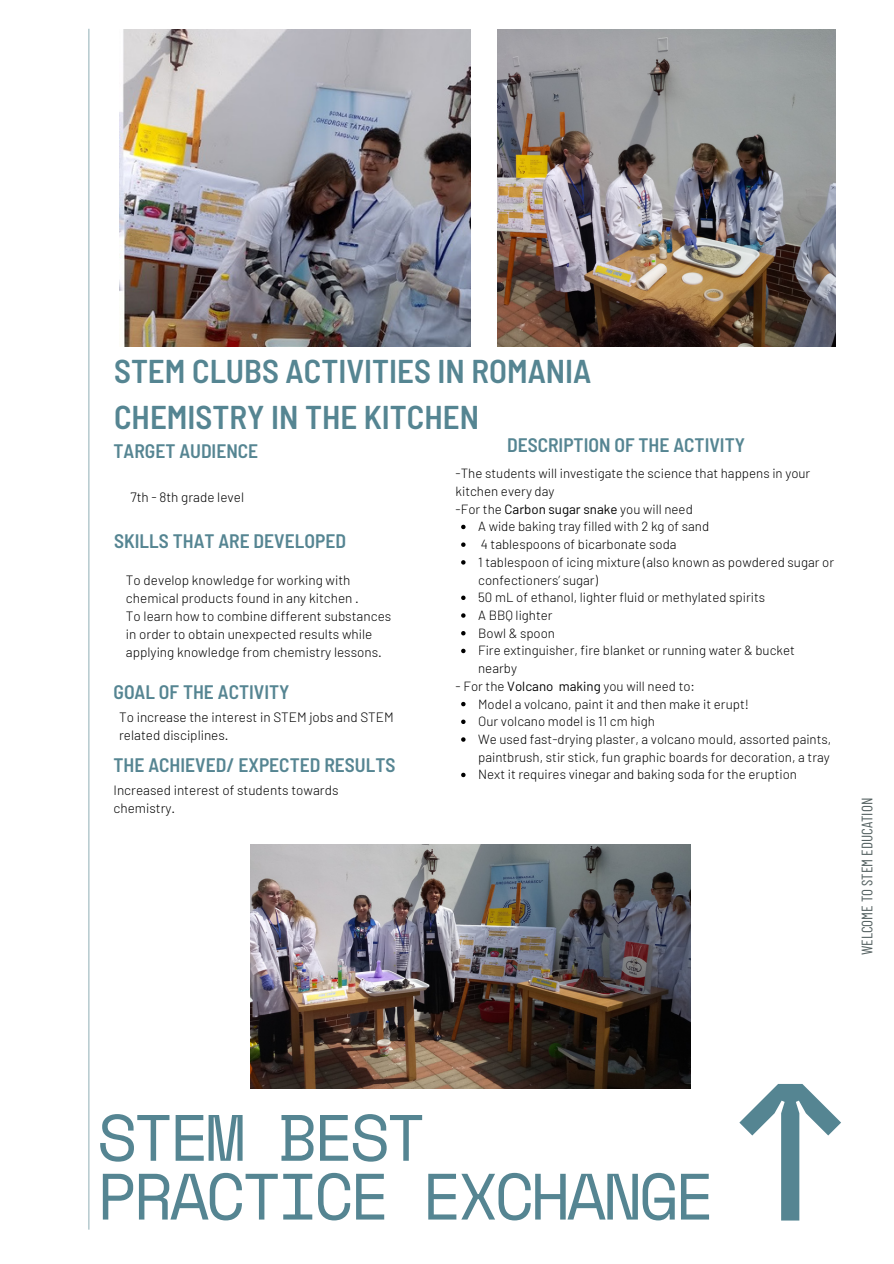
<style>
.page{position:relative;width:894px;height:1264px;background:#fff}
.page>*{position:absolute;margin:0;border:0;box-sizing:border-box;transform-origin:0 0}
.t1{font:252.9px "Space Mono";color:#558592}
.t2{font:65.4px/58.8px "Space Mono";letter-spacing:-.06em;color:#558592}
.t3{font:600 semi-condensed 32.85px/45.3px "Barlow";color:#558592}
.t4{font:600 semi-condensed 19.5px "Barlow";color:#558592}
.t5{font:15.15px "Barlow Condensed";color:#556262}
.t6{font:300 13.5px/18px "Barlow";color:#000}
.t7{font:300 13.35px/17.7px "Barlow";color:#000}
.s1{font-weight:400}
</style>
<div class="page">
<hr style="left:88px;top:29px;width:1px;height:1200px;background:#9db7be">
<img style="left:119px;top:29px;width:351px;height:318px">
<img style="left:497px;top:29px;width:338px;height:318px">
<img style="left:250px;top:844px;width:440px;height:244px">
<svg style="left:461px;top:524px;width:4px;height:5px"></svg>
<svg style="left:461px;top:542px;width:4px;height:5px"></svg>
<svg style="left:461px;top:560px;width:4px;height:4px"></svg>
<svg style="left:461px;top:595px;width:4px;height:5px"></svg>
<svg style="left:461px;top:613px;width:4px;height:4px"></svg>
<svg style="left:461px;top:631px;width:4px;height:4px"></svg>
<svg style="left:461px;top:648px;width:4px;height:5px"></svg>
<svg style="left:461px;top:702px;width:4px;height:4px"></svg>
<svg style="left:461px;top:719px;width:4px;height:5px"></svg>
<svg style="left:461px;top:737px;width:4px;height:4px"></svg>
<svg style="left:461px;top:772px;width:4px;height:5px"></svg>
<h3 class="t3" style="left:114px;top:348px;width:478px">STEM CLUBS ACTIVITIES IN ROMANIA<br>CHEMISTRY IN THE KITCHEN</h3>
<h3 class="t4" style="left:113px;top:438px;width:146px">TARGET AUDIENCE</h3>
<p class="t6" style="left:130px;top:487px;width:115px">7th - 8th grade level</p>
<h3 class="t4" style="left:114px;top:529px;width:233px">SKILLS THAT ARE DEVELOPED</h3>
<p class="t6" style="left:126px;top:570px;width:267px">To develop knowledge for working with chemical products found in any kitchen .<br>To learn how to combine different substances in order to obtain unexpected results while applying knowledge from chemistry lessons.</p>
<h3 class="t4" style="left:113px;top:679px;width:177px">GOAL OF THE ACTIVITY</h3>
<p class="t6" style="left:119px;top:707px;width:276px">To increase the interest in STEM jobs and STEM related disciplines.</p>
<h3 class="t4" style="left:113px;top:752px;width:283px">THE ACHIEVED/ EXPECTED RESULTS</h3>
<p class="t6" style="left:113px;top:780px;width:226px">Increased interest of students towards chemistry.</p>
<h3 class="t4" style="left:507px;top:432px;width:239px">DESCRIPTION OF THE ACTIVITY</h3>
<p class="t7" style="left:455px;top:464px;width:356px">-The students will investigate the science that happens in your kitchen every day<br>-For the <span class="s1">Carbon sugar snake</span> you will need</p>
<p class="t7" style="left:478px;top:517px;width:357px">A wide baking tray filled with 2 kg of sand<br>4 tablespoons of bicarbonate soda<br>1 tablespoon of icing mixture (also known as powdered sugar or confectioners’ sugar)<br>50 mL of ethanol, lighter fluid or methylated spirits<br>A BBQ lighter<br>Bowl &amp; spoon<br>Fire extinguisher, fire blanket or running water &amp; bucket nearby</p>
<p class="t7" style="left:478px;top:694px;width:354px">Model a volcano, paint it and then make it erupt!<br>Our volcano model is 11 cm high<br>We used fast-drying plaster, a volcano mould, assorted paints, paintbrush, stir stick, fun graphic boards for decoration, a tray Next it requires vinegar and baking soda for the eruption</p>
<p class="t7" style="left:455px;top:676px;width:241px">- For the <span class="s1">Volcano making</span> you will need to:</p>
<p class="t5" style="left:857px;top:955px;width:159px;rotate:-90deg">WELCOME TO STEM EDUCATION</p>
<h2 class="t2" style="left:97px;top:1106px;width:619px">STEM BEST<br>PRACTICE EXCHANGE</h2>
<h1 class="t1" style="left:595px;top:1229px;width:156px;rotate:-90deg">→</h1>
</div>
